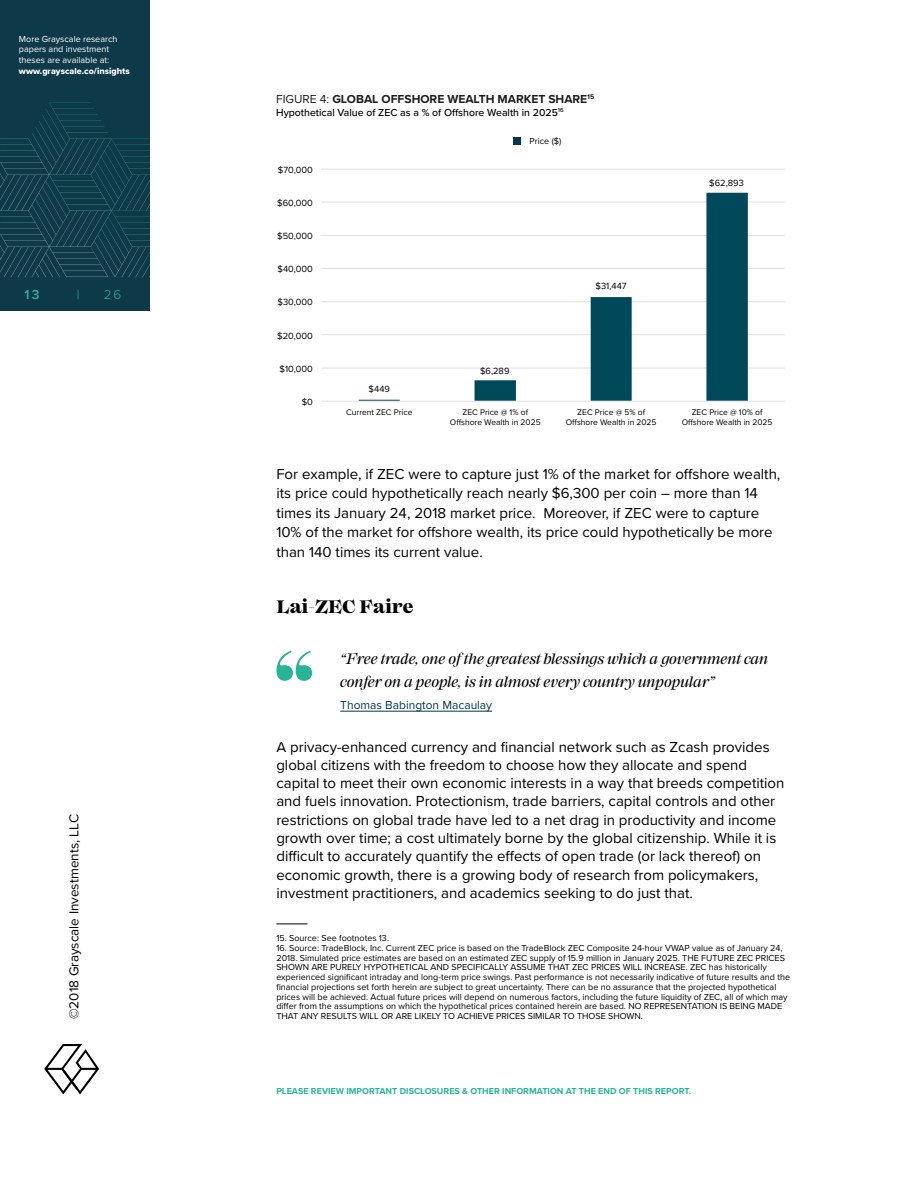
<style>
.page{position:relative;width:918px;height:1188px;background:#fff}
.page>*{position:absolute;margin:0;border:0;box-sizing:border-box;transform-origin:0 0}
.t1{font:800 18px "Mackay";color:#000}
.t2{font:15px/18.3px "Proxima Nova";color:#000}
.t3{font:italic 15px/22.5px "Mackay";color:#000}
.t4{font:13.5px "Proxima Nova";color:#000}
.t5{font:300 13.5px "Proxima Nova";color:#2cb196}
.t6{font:600 13.5px "Proxima Nova";color:#2cb196}
.t7{font:700 12px "Proxima Nova";color:#1d1d1b}
.t8{font:12px "Proxima Nova";color:#003949}
.t9{font:500 10.5px "Proxima Nova";color:#000}
.t10{font:9.3px "Proxima Nova";color:#000}
.t11{font:9px/9.8px "Proxima Nova";color:#000}
.t12{font:700 9px "Proxima Nova";color:#29b397}
.t13{font:9px/10.8px "Proxima Nova";color:#fff}
.t14{font:9px "Proxima Nova Extrabld";color:#fff}
.t15{font:8.4px/10.2px "Proxima Nova";color:#000;text-align:center}
.s1{font-weight:400}
</style>
<div class="page">
<div style="left:0;top:0;width:150px;height:310px;background:#0e3949"></div>
<svg style="left:0;top:103px;width:150px;height:174px"></svg>
<svg style="left:44px;top:1044px;width:55px;height:50px"></svg>
<hr style="left:276px;top:924px;width:32px;height:1px;background:#000">
<hr style="left:321px;top:368px;width:464px;height:1px;background:#e0e0e0">
<hr style="left:321px;top:334px;width:464px;height:1px;background:#e0e0e0">
<hr style="left:321px;top:301px;width:464px;height:1px;background:#e0e0e0">
<hr style="left:321px;top:268px;width:464px;height:1px;background:#e0e0e0">
<hr style="left:321px;top:235px;width:464px;height:1px;background:#e0e0e0">
<hr style="left:321px;top:202px;width:464px;height:1px;background:#e0e0e0">
<hr style="left:321px;top:169px;width:464px;height:1px;background:#e0e0e0">
<svg style="left:359px;top:193px;width:389px;height:208px"></svg>
<hr style="left:321px;top:401px;width:464px;height:1px;background:#e0e0e0">
<div style="left:513px;top:137px;width:8px;height:8px;background:#003949"></div>
<hr style="left:340px;top:711px;width:152px;height:1px;background:#003949">
<svg style="left:276px;top:651px;width:36px;height:30px"></svg>
<p class="t13" style="left:19px;top:33px;width:100px">More Grayscale research papers and investment theses are available at:</p>
<p class="t14" style="left:19px;top:64px;width:112px">www.grayscale.co/insights</p>
<p class="t6" style="left:25px;top:284px;width:16px">13</p>
<p class="t5" style="left:77px;top:284px;width:4px">|</p>
<p class="t5" style="left:104px;top:284px;width:19px">26</p>
<p class="t4" style="left:64px;top:1019px;width:206px;rotate:-90deg">©2018 Grayscale Investments, LLC</p>
<p class="t7" style="left:276px;top:90px;width:320px"><span class="s1">FIGURE 4:</span> GLOBAL OFFSHORE WEALTH MARKET SHARE<sup>15</sup></p>
<p class="t9" style="left:276px;top:104px;width:289px">Hypothetical Value of ZEC as a % of Offshore Wealth in 2025<sup>16</sup></p>
<p class="t10" style="left:278px;top:163px;width:36px">$70,000</p>
<p class="t10" style="left:277px;top:196px;width:37px">$60,000</p>
<p class="t10" style="left:277px;top:229px;width:37px">$50,000</p>
<p class="t10" style="left:278px;top:262px;width:37px">$40,000</p>
<p class="t10" style="left:278px;top:295px;width:37px">$30,000</p>
<p class="t10" style="left:277px;top:329px;width:37px">$20,000</p>
<p class="t10" style="left:280px;top:362px;width:35px">$10,000</p>
<p class="t10" style="left:302px;top:395px;width:13px">$0</p>
<p class="t10" style="left:369px;top:382px;width:23px">$449</p>
<p class="t11" style="left:530px;top:136px;width:33px">Price ($)</p>
<p class="t10" style="left:480px;top:364px;width:31px">$6,289</p>
<p class="t10" style="left:596px;top:279px;width:33px">$31,447</p>
<p class="t10" style="left:709px;top:176px;width:36px">$62,893</p>
<p class="t15" style="left:346px;top:407px;width:68px">Current ZEC Price</p>
<p class="t15" style="left:450px;top:407px;width:92px">ZEC Price @ 1% of<br>Offshore Wealth in 2025</p>
<p class="t15" style="left:566px;top:407px;width:92px">ZEC Price @ 5% of<br>Offshore Wealth in 2025</p>
<p class="t15" style="left:682px;top:407px;width:92px">ZEC Price @ 10% of<br>Offshore Wealth in 2025</p>
<p class="t2" style="left:276px;top:463px;width:506px;line-height:19.5px">For example, if ZEC were to capture just 1% of the market for offshore wealth, its price could hypothetically reach nearly $6,300 per coin – more than 14 times its January 24, 2018 market price. Moreover, if ZEC were to capture 10% of the market for offshore wealth, its price could hypothetically be more than 140 times its current value.</p>
<p class="t1" style="left:276px;top:596px;width:139px">Lai-ZEC Faire</p>
<p class="t3" style="left:340px;top:648px;width:429px">“Free trade, one of the greatest blessings which a government can confer on a people, is in almost every country unpopular”</p>
<p class="t8" style="left:340px;top:696px;width:153px">Thomas Babington Macaulay</p>
<p class="t2" style="left:276px;top:737px;width:510px">A privacy-enhanced currency and financial network such as Zcash provides global citizens with the freedom to choose how they allocate and spend capital to meet their own economic interests in a way that breeds competition and fuels innovation. Protectionism, trade barriers, capital controls and other restrictions on global trade have led to a net drag in productivity and income growth over time; a cost ultimately borne by the global citizenship. While it is difficult to accurately quantify the effects of open trade (or lack thereof) on economic growth, there is a growing body of research from policymakers, investment practitioners, and academics seeking to do just that.</p>
<p class="t11" style="left:276px;top:933px;width:114px">15. Source: See footnotes 13.</p>
<p class="t11" style="left:276px;top:943px;width:515px">16. Source: TradeBlock, Inc. Current ZEC price is based on the TradeBlock ZEC Composite 24-hour VWAP value as of January 24, 2018. Simulated price estimates are based on an estimated ZEC supply of 15.9 million in January 2025. THE FUTURE ZEC PRICES SHOWN ARE PURELY HYPOTHETICAL AND SPECIFICALLY ASSUME THAT ZEC PRICES WILL INCREASE. ZEC has historically experienced significant intraday and long-term price swings. Past performance is not necessarily indicative of future results and the financial projections set forth herein are subject to great uncertainty. There can be no assurance that the projected hypothetical prices will be achieved. Actual future prices will depend on numerous factors, including the future liquidity of ZEC, all of which may differ from the assumptions on which the hypothetical prices contained herein are based. NO REPRESENTATION IS BEING MADE THAT ANY RESULTS WILL OR ARE LIKELY TO ACHIEVE PRICES SIMILAR TO THOSE SHOWN.</p>
<p class="t12" style="left:276px;top:1084px;width:416px">PLEASE REVIEW IMPORTANT DISCLOSURES &amp; OTHER INFORMATION AT THE END OF THIS REPORT.</p>
</div>
